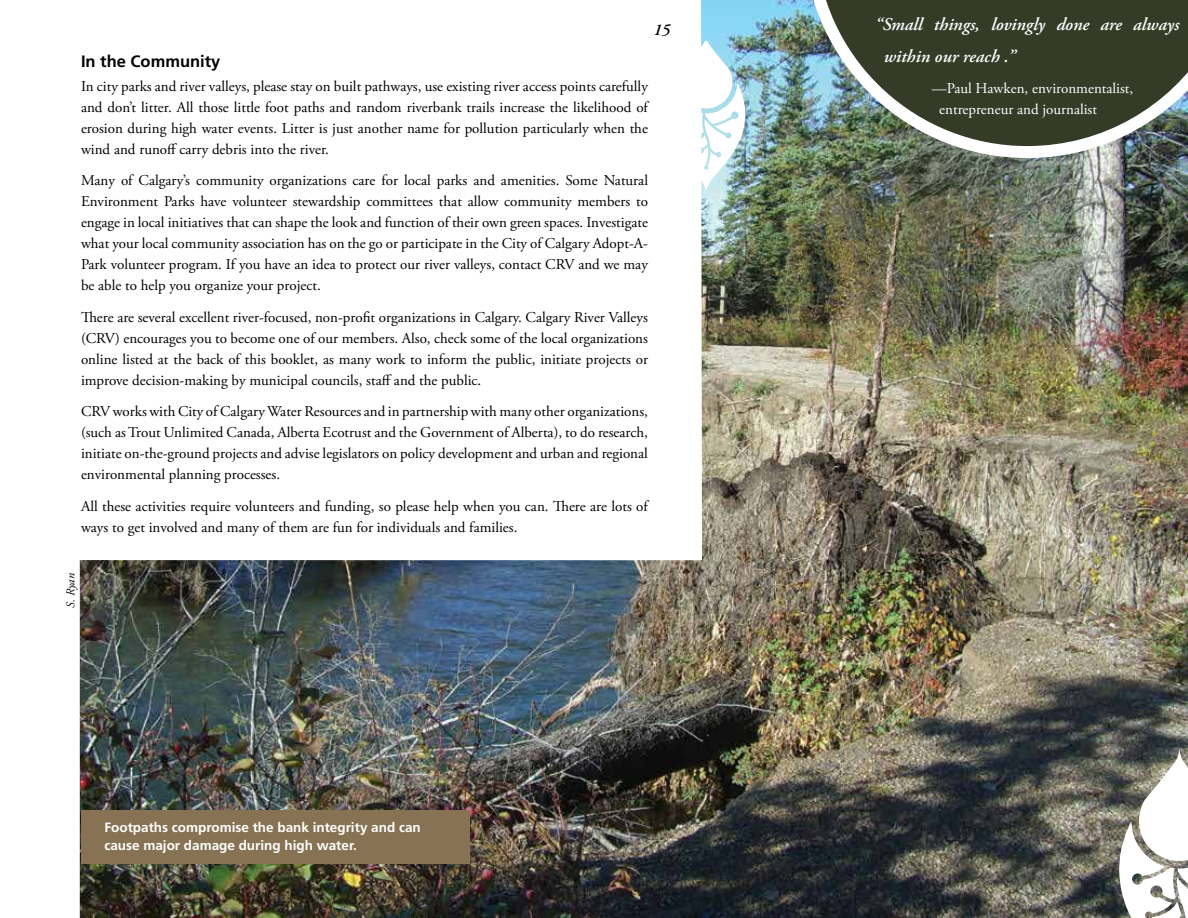
<style>
.page{position:relative;width:1188px;height:918px;background:#fff}
.page>*{position:absolute;margin:0;border:0;box-sizing:border-box;transform-origin:0 0}
.t1{font:italic 600 18px/31.5px "Adobe Garamond Pro";color:#fff}
.t2{font:700 16.5px "Frutiger";color:#000}
.t3{font:italic 600 16.5px "Adobe Garamond Pro";color:#000}
.t4{font:15px/21px "Adobe Garamond Pro";color:#000;text-align:justify}
.t5{font:15px/21px "Adobe Garamond Pro";color:#fff}
.t6{font:700 13.5px/18px "Frutiger";color:#fff}
.t7{font:italic 12px "Adobe Garamond Pro";color:#000}
</style>
<div class="page">
<img style="left:80px;top:0;width:1108px;height:918px">
<div style="left:81px;top:810px;width:389px;height:54px;background:#877353"></div>
<img style="left:797px;top:0;width:391px;height:164px">
<svg style="left:672px;top:42px;width:73px;height:149px"></svg>
<svg style="left:1119px;top:749px;width:69px;height:169px"></svg>
<p class="t3" style="left:654px;top:21px;width:18px">15</p>
<p class="t2" style="left:81px;top:51px;width:141px">In the Community</p>
<p class="t4" style="left:81px;top:76px;width:568px">In city parks and river valleys, please stay on built pathways, use existing river access points carefully and don’t litter. All those little foot paths and random riverbank trails increase the likelihood of erosion during high water events. Litter is just another name for pollution particularly when the wind and runoff carry debris into the river.</p>
<p class="t4" style="left:81px;top:171px;width:569px">Many of Calgary’s community organizations care for local parks and amenities. Some Natural Environment Parks have volunteer stewardship committees that allow community members to engage in local initiatives that can shape the look and function of their own green spaces. Investigate what your local community association has on the go or participate in the City of Calgary Adopt-A-Park volunteer program. If you have an idea to protect our river valleys, contact CRV and we may be able to help you organize your project.</p>
<p class="t4" style="left:81px;top:307px;width:569px">There are several excellent river-focused, non-profit organizations in Calgary. Calgary River Valleys (CRV) encourages you to become one of our members. Also, check some of the local organizations online listed at the back of this booklet, as many work to inform the public, initiate projects or improve decision-making by municipal councils, staff and the public.</p>
<p class="t4" style="left:81px;top:402px;width:569px">CRV works with City of Calgary Water Resources and in partnership with many other organizations, (such as Trout Unlimited Canada, Alberta Ecotrust and the Government of Alberta), to do research, initiate on-the-ground projects and advise legislators on policy development and urban and regional environmental planning processes.</p>
<p class="t4" style="left:81px;top:496px;width:568px">All these activities require volunteers and funding, so please help when you can. There are lots of ways to get involved and many of them are fun for individuals and families.</p>
<p class="t7" style="left:63px;top:608px;width:36px;rotate:-90deg">S. Ryan</p>
<p class="t6" style="left:104px;top:818px;width:318px">Footpaths compromise the bank integrity and can cause major damage during high water.</p>
<p class="t1" style="left:884px;top:10px;width:297px;text-indent:-9px">“Small things, lovingly done are always within our reach .”</p>
<p class="t5" style="left:939px;top:79px;width:196px;text-indent:-8px">—Paul Hawken, environmentalist, entrepreneur and journalist</p>
</div>
